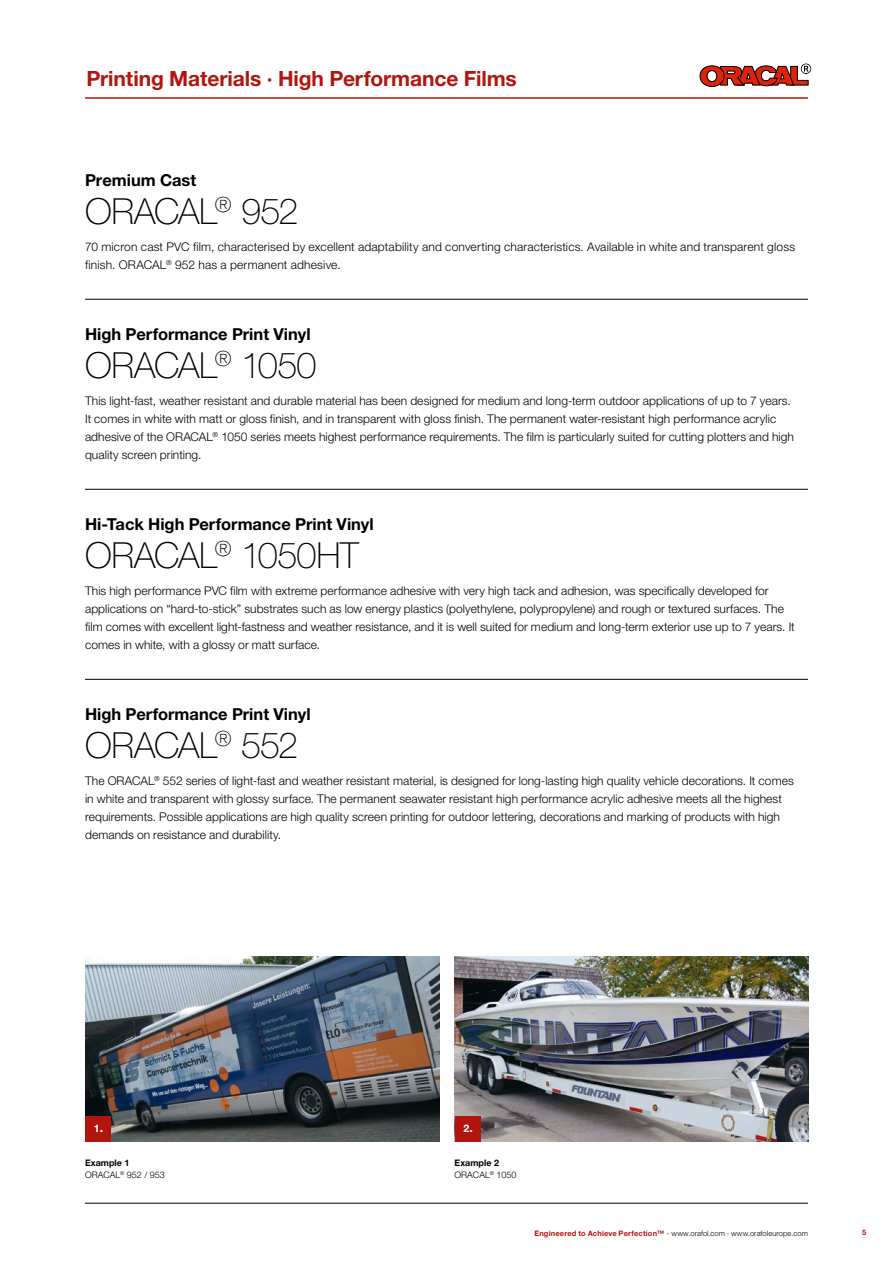
<style>
.page{position:relative;width:893px;height:1263px;background:#fff}
.page>*{position:absolute;margin:0;border:0;box-sizing:border-box;transform-origin:0 0}
.t1{font:100 36px "Helvetica Neue LT Std";letter-spacing:-.015em;color:#000}
.t2{font:700 21px "Helvetica Neue LT Std";letter-spacing:-.005em;color:#b2150e}
.t3{font:700 16.5px "Helvetica Neue LT Std";color:#000}
.t4{font:300 12px/18px "Helvetica Neue LT Std";letter-spacing:.005em;color:#000}
.t5{font:700 10.5px "Helvetica Neue LT Std";color:#fff}
.t6{font:300 9px/12px "Helvetica Neue LT Std";color:#000}
.t7{font:300 7.5px "Helvetica Neue LT Std";letter-spacing:.015em;color:#000}
.t8{font:700 7.5px "Helvetica Neue LT Std";color:#b2150e}
.s1{font-size:12.6px}
.s2{font-weight:700}
.s3{font-weight:700;color:#b2150e}
</style>
<div class="page">
<hr style="left:85px;top:1203px;width:723px;height:1px;background:#000">
<hr style="left:85px;top:97px;width:723px;height:2px;background:#b2150e">
<img style="left:85px;top:957px;width:354px;height:185px">
<img style="left:455px;top:957px;width:354px;height:185px">
<div style="left:85px;top:1116px;width:26px;height:26px;background:#b2150e"></div>
<div style="left:455px;top:1116px;width:25px;height:26px;background:#b2150e"></div>
<hr style="left:85px;top:299px;width:723px;height:1px;background:#000">
<hr style="left:85px;top:489px;width:723px;height:1px;background:#000">
<hr style="left:85px;top:679px;width:723px;height:1px;background:#000">
<svg style="left:699px;top:64px;width:112px;height:23px"></svg>
<h2 class="t2" style="left:86px;top:66px;width:432px">Printing Materials · High Performance Films</h2>
<h3 class="t3" style="left:85px;top:170px;width:113px">Premium Cast</h3>
<h1 class="t1" style="left:85px;top:191px;width:215px">ORACAL<sup>®</sup> 952</h1>
<p class="t4" style="left:85px;top:237px;width:712px">70 micron cast PVC film, characterised by excellent adaptability and converting characteristics. Available in white and transparent gloss finish. ORACAL<sup>®</sup> 952 has a permanent adhesive.</p>
<h3 class="t3" style="left:85px;top:324px;width:227px">High Performance Print Vinyl</h3>
<h1 class="t1" style="left:85px;top:345px;width:233px">ORACAL<sup>®</sup> 1050</h1>
<p class="t4" style="left:85px;top:391px;width:710px">This light-fast, weather resistant and durable material has been designed for medium and long-term outdoor applications of up to 7 years.<br>It comes in white with matt or gloss finish, and in transparent with gloss finish. The permanent water-resistant high performance acrylic adhesive of the ORACAL<sup>®</sup> 1050 series meets highest performance requirements. The film is particularly suited for cutting plotters and high quality screen printing.</p>
<h3 class="t3" style="left:85px;top:514px;width:290px">Hi-Tack High Performance Print Vinyl</h3>
<h1 class="t1" style="left:85px;top:535px;width:275px">ORACAL<sup>®</sup> 1050HT</h1>
<p class="t4" style="left:85px;top:581px;width:711px">This high performance PVC film with extreme performance adhesive with very high tack and adhesion, was specifically developed for applications on “hard-to-stick” substrates such as low energy plastics (polyethylene, polypropylene) and rough or textured surfaces. The film comes with excellent light-fastness and weather resistance, and it is well suited for medium and long-term exterior use up to 7 years. It comes in white, with a glossy or matt surface.</p>
<h3 class="t3" style="left:85px;top:704px;width:227px">High Performance Print Vinyl</h3>
<h1 class="t1" style="left:85px;top:725px;width:215px">ORACAL<sup>®</sup> 552</h1>
<p class="t4" style="left:85px;top:771px;width:710px">The ORACAL<sup>®</sup> 552 series of light-fast and weather resistant material, is designed for long-lasting high quality vehicle decorations. It comes in white and transparent with glossy surface. The permanent seawater resistant high performance acrylic adhesive meets all the highest requirements. Possible applications are high quality screen printing for outdoor lettering, decorations and marking of products with high demands on resistance and durability.</p>
<p class="t5" style="left:94px;top:1122px;width:11px">1<span class="s1">.</span></p>
<p class="t5" style="left:463px;top:1122px;width:11px">2<span class="s1">.</span></p>
<p class="t6" style="left:85px;top:1157px;width:81px"><span class="s2">Example 1<br></span>ORACAL<sup>®</sup> 952 / 953</p>
<p class="t6" style="left:455px;top:1157px;width:63px"><span class="s2">Example 2<br></span>ORACAL<sup>®</sup> 1050</p>
<p class="t7" style="left:534px;top:1229px;width:275px"><span class="s3">Engineered to Achieve Perfection™</span> - www.orafol.com · www.orafoleurope.com</p>
<p class="t8" style="left:862px;top:1228px;width:6px">5</p>
</div>
